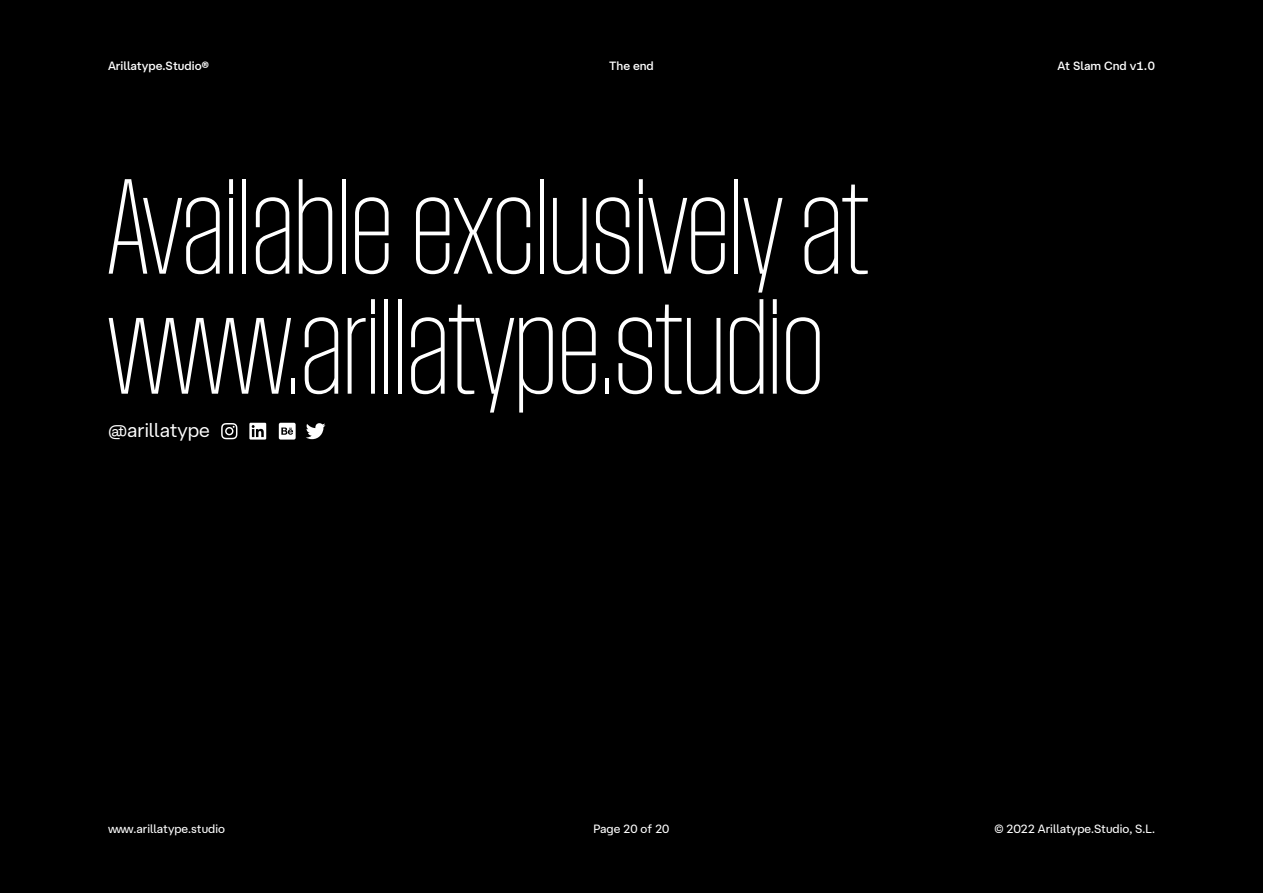
<style>
.page{position:relative;width:1263px;height:893px;background:#000}
.page>*{position:absolute;margin:0;border:0;box-sizing:border-box;transform-origin:0 0}
.t1{font:100 135px "At Slam Cnd";color:#fff}
.t2{font:19.5px "At Hauss Std Retina";color:#fff}
.t3{font:12px "At Hauss Std";color:#fff}
.t4{font:500 12px "At Hauss Std";color:#fff}
</style>
<div class="page">
<svg style="left:221px;top:423px;width:16px;height:16px"></svg>
<svg style="left:249px;top:423px;width:17px;height:17px"></svg>
<svg style="left:306px;top:423px;width:19px;height:16px"></svg>
<svg style="left:279px;top:423px;width:17px;height:17px"></svg>
<p class="t4" style="left:108px;top:58px;width:103px">Arillatype.Studio®</p>
<p class="t4" style="left:1057px;top:58px;width:99px">At Slam Cnd v1.0</p>
<p class="t4" style="left:609px;top:58px;width:46px">The end</p>
<p class="t1" style="left:108px;top:162px;width:762px">Available exclusively at</p>
<p class="t1" style="left:108px;top:282px;width:718px">www.arillatype.studio</p>
<p class="t2" style="left:108px;top:418px;width:103px">@arillatype</p>
<p class="t3" style="left:108px;top:822px;width:118px">www.arillatype.studio</p>
<p class="t3" style="left:593px;top:822px;width:78px">Page 20 of 20</p>
<p class="t3" style="left:994px;top:822px;width:162px">© 2022 Arillatype.Studio, S.L.</p>
</div>
